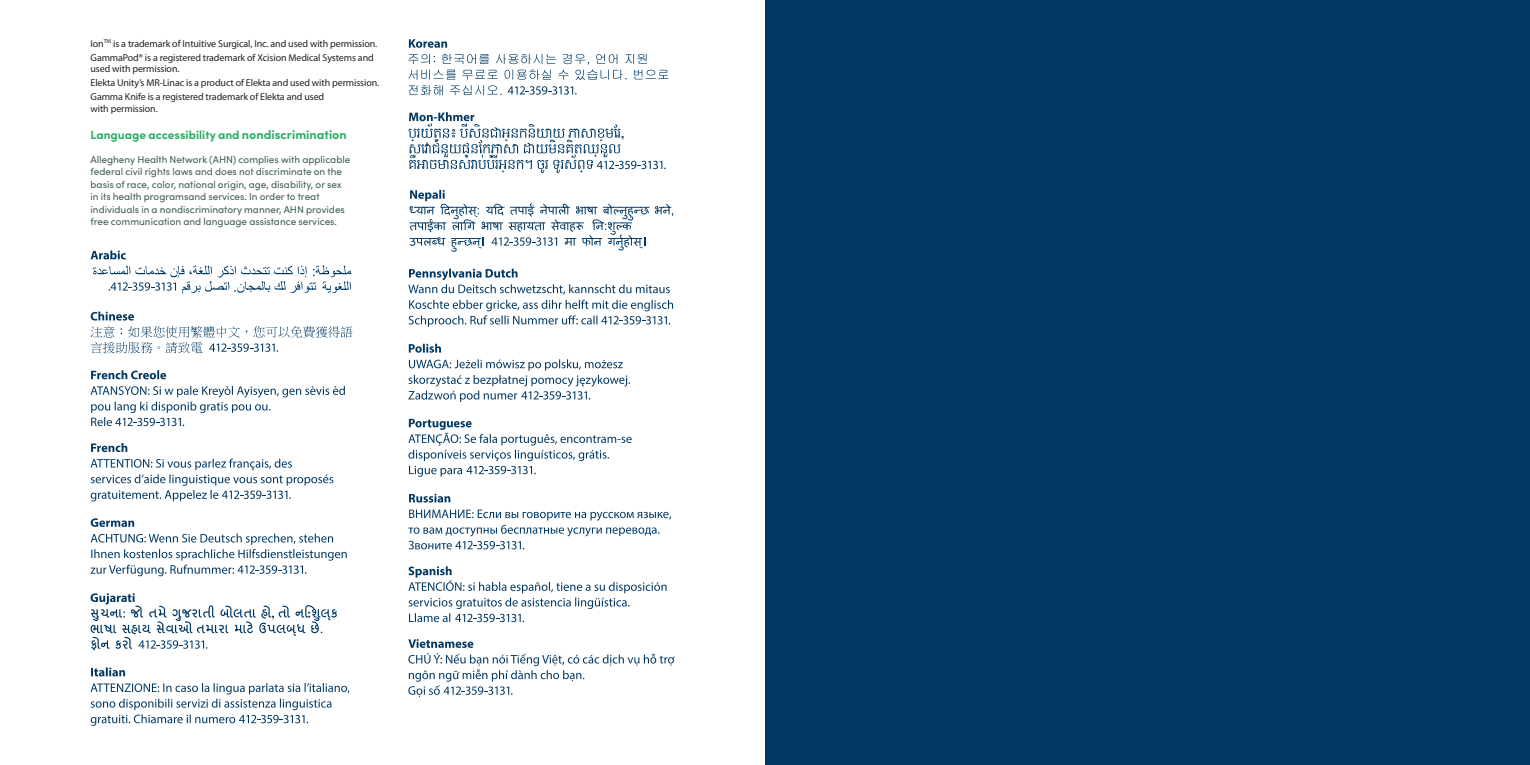
<style>
.page{position:relative;width:1530px;height:765px;background:#fff}
.page>*{position:absolute;margin:0;border:0;box-sizing:border-box;transform-origin:0 0}
.t1{font:700 11.88px "Sofia Pro";color:#25b060}
.t2{font:10px/12.5px "Sofia Pro";color:#3f5c59}
.t3{font:10px/14.1px "Myriad Pro";letter-spacing:-.01em;color:#231f20}
.s1{font-size:12.5px}
</style>
<div class="page">
<div style="left:765px;top:0;width:765px;height:765px;background:#003863"></div>
<svg style="left:91px;top:250px;width:35px;height:9px"></svg>
<svg style="left:93px;top:265px;width:258px;height:30px"></svg>
<svg style="left:91px;top:312px;width:261px;height:41px"></svg>
<svg style="left:91px;top:370px;width:75px;height:9px"></svg>
<svg style="left:91px;top:386px;width:254px;height:40px"></svg>
<svg style="left:91px;top:443px;width:36px;height:9px"></svg>
<svg style="left:91px;top:459px;width:242px;height:42px"></svg>
<svg style="left:91px;top:518px;width:43px;height:9px"></svg>
<svg style="left:91px;top:534px;width:256px;height:42px"></svg>
<svg style="left:91px;top:593px;width:246px;height:58px"></svg>
<svg style="left:91px;top:667px;width:34px;height:9px"></svg>
<svg style="left:91px;top:683px;width:258px;height:43px"></svg>
<svg style="left:409px;top:39px;width:38px;height:9px"></svg>
<svg style="left:408px;top:54px;width:261px;height:41px"></svg>
<svg style="left:408px;top:112px;width:258px;height:61px"></svg>
<svg style="left:408px;top:269px;width:265px;height:58px"></svg>
<svg style="left:409px;top:344px;width:32px;height:9px"></svg>
<svg style="left:408px;top:359px;width:222px;height:43px"></svg>
<svg style="left:408px;top:419px;width:224px;height:58px"></svg>
<svg style="left:409px;top:494px;width:41px;height:9px"></svg>
<svg style="left:408px;top:510px;width:263px;height:39px"></svg>
<svg style="left:408px;top:566px;width:259px;height:56px"></svg>
<svg style="left:408px;top:639px;width:266px;height:58px"></svg>
<svg style="left:410px;top:190px;width:263px;height:62px"></svg>
<p class="t3" style="left:91px;top:36px;width:288px">Ion<sup>TM</sup> is a trademark of Intuitive Surgical, Inc. and used with permission.<br>GammaPod® is a registered trademark of Xcision Medical Systems and</p>
<p class="t3" style="left:91px;top:62px;width:290px">used with permission.<br>Elekta Unity’s MR-Linac is a product of Elekta and used with permission.<br>Gamma Knife is a registered trademark of Elekta and used</p>
<p class="t3" style="left:91px;top:101px;width:69px">with permission.</p>
<p class="t1" style="left:91px;top:125px;width:258px">Language accessibility and <span class="s1">nondiscrimination</span></p>
<p class="t2" style="left:91px;top:152px;width:261px">Allegheny Health Network (AHN) complies with applicable federal civil rights laws and does not discriminate on the basis of race, color, national origin, age, disability, or sex in its health programsand services. In order to treat individuals in a nondiscriminatory manner, AHN provides free communication and language assistance services.</p>
</div>
